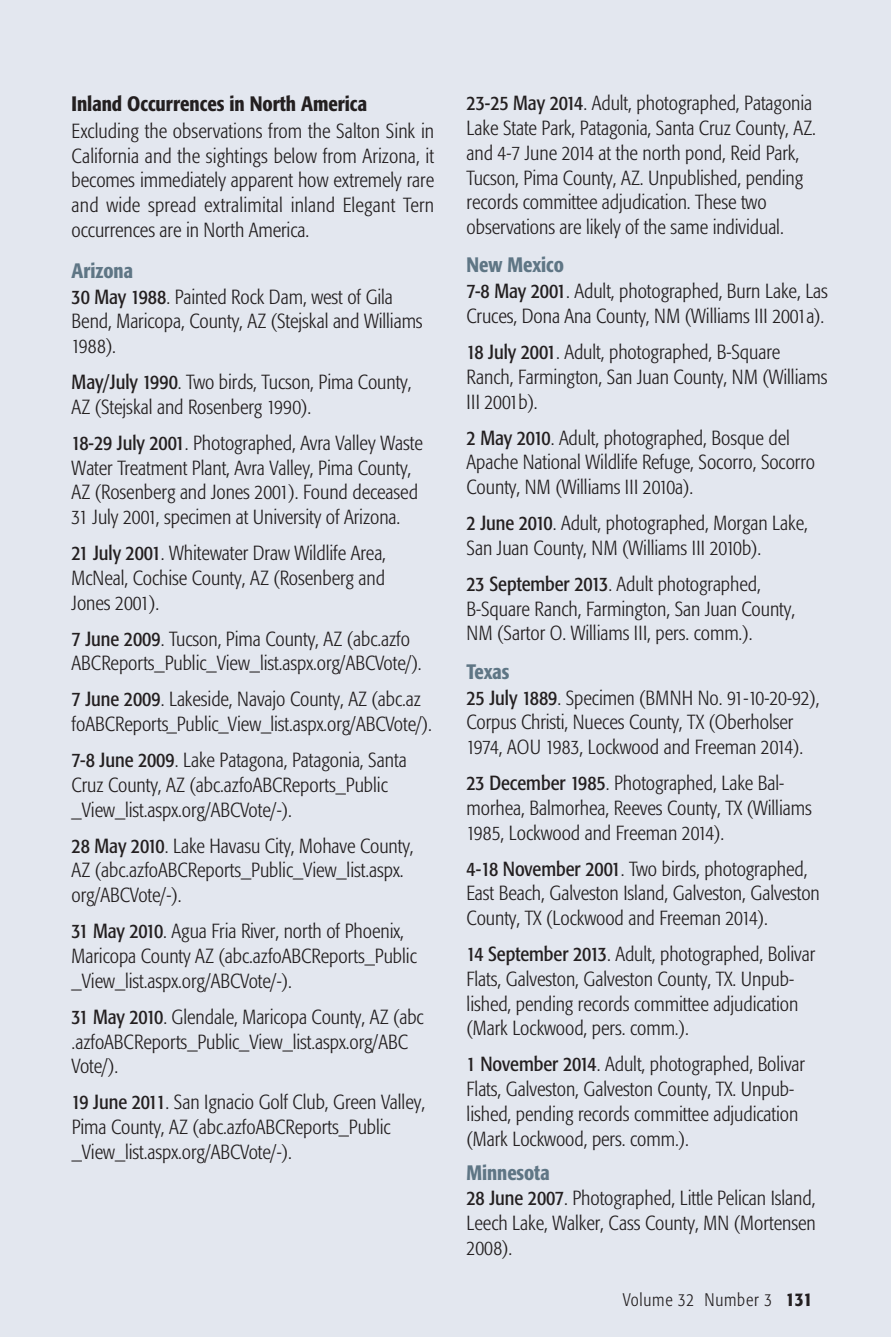
<style>
.page{position:relative;width:891px;height:1337px;background:#fff}
.page>*{position:absolute;margin:0;border:0;box-sizing:border-box;transform-origin:0 0}
.t1{font:500 condensed 20.7px "Formata";color:#231f20}
.t2{font:500 condensed 20.7px "Formata";color:#5f7685}
.t3{font:300 condensed 20.25px/24.8px "Formata";color:#231f20}
.t4{font:300 condensed 18px "Formata";letter-spacing:.045em;color:#231f20}
.s1{font-weight:400}
.s2{font-weight:500;font-size:19.12px}
</style>
<div class="page">
<div style="left:0;top:0;width:891px;height:1336px;background:#e3e7ef"></div>
<p class="t1" style="left:72px;top:95px;width:297px">Inland Occurrences in North America</p>
<p class="t3" style="left:72px;top:120px;width:364px;text-align:justify">Excluding the observations from the Salton Sink in California and the sightings below from Arizona, it becomes immediately apparent how extremely rare and wide spread extralimital inland Elegant Tern occurrences are in North America.</p>
<p class="t2" style="left:72px;top:262px;width:63px">Arizona</p>
<p class="t3" style="left:72px;top:286px;width:353px"><span class="s1">30 May 1988</span>. Painted Rock Dam, west of Gila<br>Bend, Maricopa, County, AZ (Stejskal and Williams<br>1988).</p>
<p class="t3" style="left:72px;top:371px;width:342px"><span class="s1">May/July 1990</span>. Two birds, Tucson, Pima County,<br>AZ (Stejskal and Rosenberg 1990).</p>
<p class="t3" style="left:72px;top:432px;width:353px"><span class="s1">18-29 July 2001</span>. Photographed, Avra Valley Waste Water Treatment Plant, Avra Valley, Pima County, AZ (Rosenberg and Jones 2001). Found deceased 31 July 2001, specimen at University of Arizona.</p>
<p class="t3" style="left:72px;top:542px;width:316px;text-align:justify"><span class="s1">21 July 2001</span>. Whitewater Draw Wildlife Area, McNeal, Cochise County, AZ (Rosenberg and Jones 2001).</p>
<p class="t3" style="left:72px;top:628px;width:352px"><span class="s1">7 June 2009</span>. Tucson, Pima County, AZ (abc.azfo<br>ABCReports_Public_View_list.aspx.org/ABCVote/).</p>
<p class="t3" style="left:72px;top:688px;width:362px"><span class="s1">7 June 2009</span>. Lakeside, Navajo County, AZ (abc.az foABCReports_Public_View_list.aspx.org/ABCVote/).</p>
<p class="t3" style="left:72px;top:749px;width:337px"><span class="s1">7-8 June 2009</span>. Lake Patagona, Patagonia, Santa<br>Cruz County, AZ (abc.azfoABCReports_Public _View_list.aspx.org/ABCVote/-).</p>
<p class="t3" style="left:72px;top:835px;width:344px"><span class="s1">28 May 2010</span>. Lake Havasu City, Mohave County,<br>AZ (abc.azfoABCReports_Public_View_list.aspx. org/ABCVote/-).</p>
<p class="t3" style="left:72px;top:920px;width:347px"><span class="s1">31 May 2010</span>. Agua Fria River, north of Phoenix,<br>Maricopa County AZ (abc.azfoABCReports_Public _View_list.aspx.org/ABCVote/-).</p>
<p class="t3" style="left:72px;top:1006px;width:354px"><span class="s1">31 May 2010</span>. Glendale, Maricopa County, AZ (abc .azfoABCReports_Public_View_list.aspx.org/ABC<br>Vote/).</p>
<p class="t3" style="left:72px;top:1091px;width:355px"><span class="s1">19 June 2011</span>. San Ignacio Golf Club, Green Valley,<br>Pima County, AZ (abc.azfoABCReports_Public _View_list.aspx.org/ABCVote/-).</p>
<p class="t3" style="left:467px;top:92px;width:351px"><span class="s1">23-25 May 2014</span>. Adult, photographed, Patagonia Lake State Park, Patagonia, Santa Cruz County, AZ. and 4-7 June 2014 at the north pond, Reid Park, Tucson, Pima County, AZ. Unpublished, pending records committee adjudication. These two observations are likely of the same individual.</p>
<p class="t2" style="left:467px;top:257px;width:99px">New Mexico</p>
<p class="t3" style="left:467px;top:280px;width:363px"><span class="s1">7-8 May 2001</span>. Adult, photographed, Burn Lake, Las<br>Cruces, Dona Ana County, NM (Williams III 2001a).</p>
<p class="t3" style="left:467px;top:341px;width:362px"><span class="s1">18 July 2001</span>. Adult, photographed, B-Square<br>Ranch, Farmington, San Juan County, NM (Williams<br>III 2001b).</p>
<p class="t3" style="left:467px;top:427px;width:350px"><span class="s1">2 May 2010</span>. Adult, photographed, Bosque del<br>Apache National Wildlife Refuge, Socorro, Socorro<br>County, NM (Williams III 2010a).</p>
<p class="t3" style="left:467px;top:512px;width:343px"><span class="s1">2 June 2010</span>. Adult, photographed, Morgan Lake,<br>San Juan County, NM (Williams III 2010b).</p>
<p class="t3" style="left:467px;top:573px;width:330px"><span class="s1">23 September 2013</span>. Adult photographed,<br>B-Square Ranch, Farmington, San Juan County,<br>NM (Sartor O. Williams III, pers. comm.).</p>
<p class="t2" style="left:467px;top:663px;width:44px">Texas</p>
<p class="t3" style="left:467px;top:686px;width:355px"><span class="s1">25 July 1889</span>. Specimen (BMNH No. 91-10-20-92),<br>Corpus Christi, Nueces County, TX (Oberholser<br>1974, AOU 1983, Lockwood and Freeman 2014).</p>
<p class="t3" style="left:467px;top:772px;width:347px"><span class="s1">23 December 1985</span>. Photographed, Lake Bal&shy;morhea, Balmorhea, Reeves County, TX (Williams<br>1985, Lockwood and Freeman 2014).</p>
<p class="t3" style="left:467px;top:857px;width:355px"><span class="s1">4-18 November 2001</span>. Two birds, photographed,<br>East Beach, Galveston Island, Galveston, Galveston<br>County, TX (Lockwood and Freeman 2014).</p>
<p class="t3" style="left:467px;top:943px;width:350px"><span class="s1">14 September 2013</span>. Adult, photographed, Bolivar Flats, Galveston, Galveston County, TX. Unpub&shy;lished, pending records committee adjudication (Mark Lockwood, pers. comm.).</p>
<p class="t3" style="left:467px;top:1053px;width:340px"><span class="s1">1 November 2014</span>. Adult, photographed, Bolivar Flats, Galveston, Galveston County, TX. Unpub&shy;lished, pending records committee adjudication (Mark Lockwood, pers. comm.).</p>
<p class="t2" style="left:467px;top:1164px;width:85px">Minnesota</p>
<p class="t3" style="left:467px;top:1187px;width:351px;text-align:justify"><span class="s1">28 June 2007</span>. Photographed, Little Pelican Island, Leech Lake, Walker, Cass County, MN (Mortensen 2008).</p>
<p class="t4" style="left:623px;top:1292px;width:191px">Volume 32 Number 3 <span class="s2">131</span></p>
</div>
